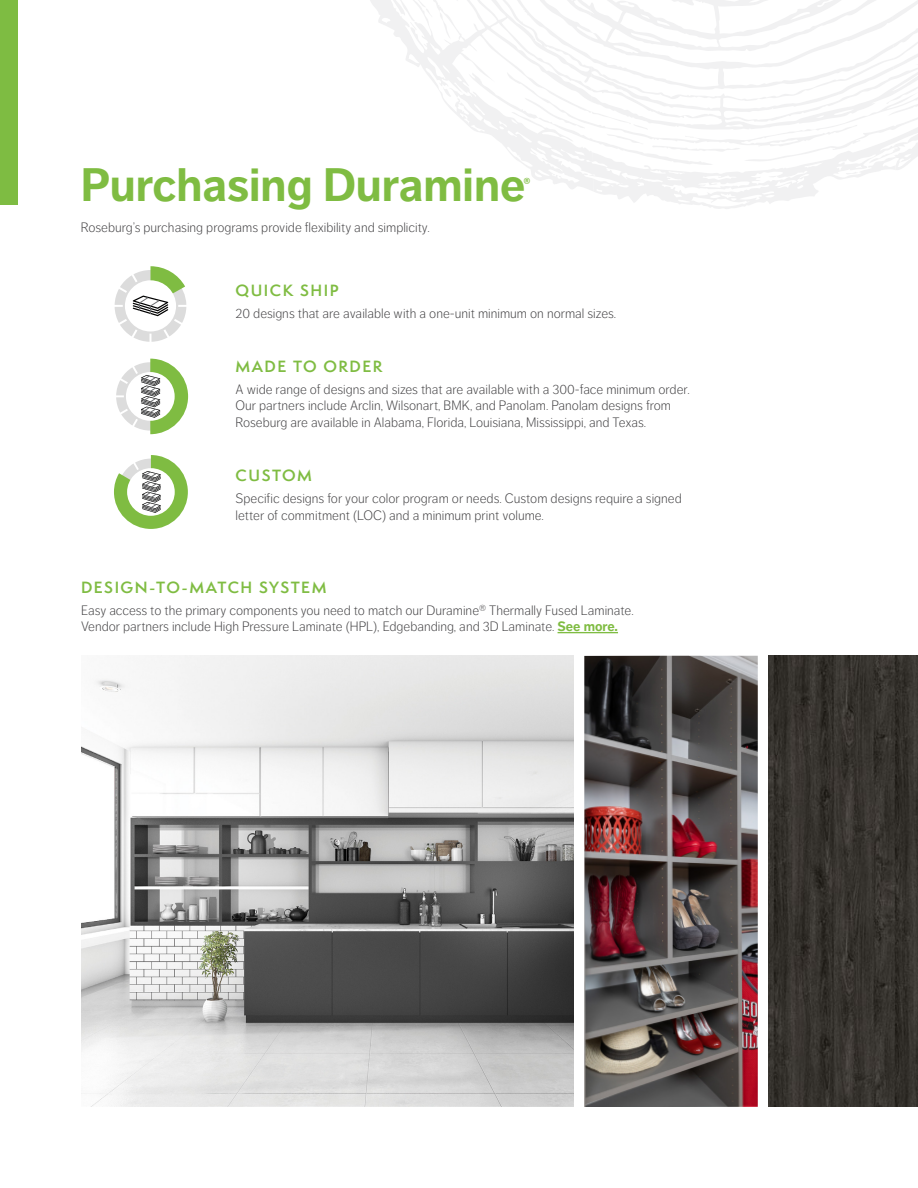
<style>
.page{position:relative;width:918px;height:1188px;background:#fff}
.page>*{position:absolute;margin:0;border:0;box-sizing:border-box;transform-origin:0 0}
.t1{font:700 46.5px "Dagny Pro";color:#7fbc42}
.t2{font:600 15px "Semplicita Pro";letter-spacing:.1em;color:#7fbc42}
.t3{font:300 13.5px/16.5px "Dagny Pro";color:#414042}
.t4{font:700 13.5px "Dagny Pro";color:#7fbc42}
.s1{font-weight:700;color:#7fbc42}
</style>
<div class="page">
<div style="left:0;top:0;width:17px;height:204px;background:#7ebc42"></div>
<hr style="left:558px;top:632px;width:60px;height:1px;background:#7fbc42">
<svg style="left:115px;top:266px;width:71px;height:76px"></svg>
<svg style="left:116px;top:359px;width:72px;height:75px"></svg>
<svg style="left:114px;top:455px;width:74px;height:74px"></svg>
<img style="left:81px;top:656px;width:493px;height:451px">
<svg style="left:591px;top:190px;width:227px;height:19px"></svg>
<svg style="left:532px;top:175px;width:331px;height:15px;fill:#f3f3f3"></svg>
<svg style="left:370px;top:0;width:548px;height:175px"></svg>
<img style="left:584px;top:656px;width:174px;height:451px">
<img style="left:768px;top:656px;width:150px;height:451px">
<h1 class="t1" style="left:81px;top:158px;width:446px">Purchasing Duramine</h1>
<p class="t4" style="left:524px;top:175px;width:9px">®</p>
<p class="t3" style="left:81px;top:220px;width:350px">Roseburg’s purchasing programs provide flexibility and simplicity.</p>
<p class="t2" style="left:236px;top:279px;width:105px">QUICK SHIP</p>
<p class="t3" style="left:236px;top:305px;width:382px">20 designs that are available with a one-unit minimum on normal sizes.</p>
<p class="t2" style="left:236px;top:355px;width:148px">MADE TO ORDER</p>
<p class="t3" style="left:236px;top:381px;width:456px">A wide range of designs and sizes that are available with a 300-face minimum order.<br>Our partners include Arclin, Wilsonart, BMK, and Panolam. Panolam designs from<br>Roseburg are available in Alabama, Florida, Louisiana, Mississippi, and Texas.</p>
<p class="t2" style="left:236px;top:464px;width:78px">CUSTOM</p>
<p class="t3" style="left:236px;top:490px;width:448px">Specific designs for your color program or needs. Custom designs require a signed letter of commitment (LOC) and a minimum print volume.</p>
<p class="t2" style="left:81px;top:576px;width:247px">DESIGN-TO-MATCH SYSTEM</p>
<p class="t3" style="left:81px;top:602px;width:554px">Easy access to the primary components you need to match our Duramine® Thermally Fused Laminate.<br>Vendor partners include High Pressure Laminate (HPL), Edgebanding, and 3D Laminate. <span class="s1">See more.</span></p>
</div>
